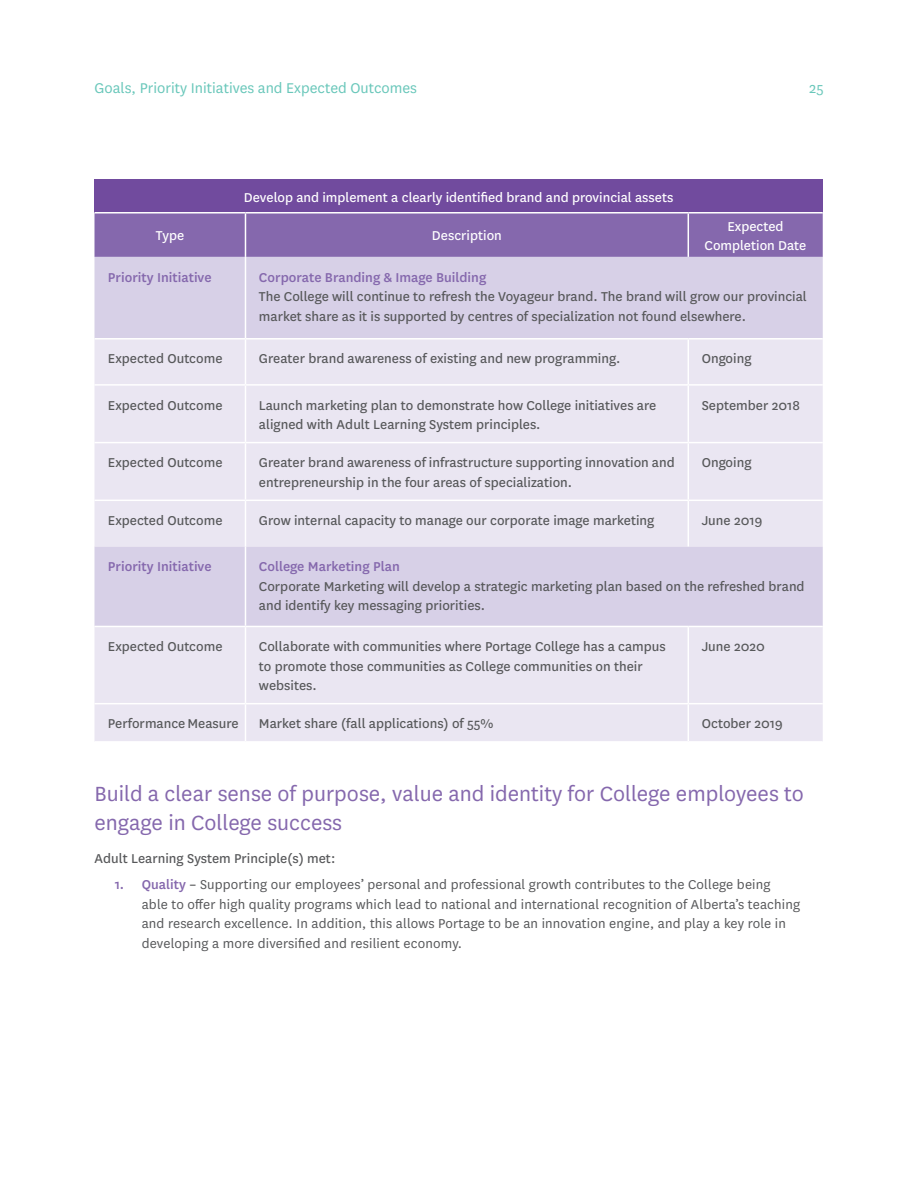
<style>
.page{position:relative;width:918px;height:1188px;background:#fff}
.page>*{position:absolute;margin:0;border:0;box-sizing:border-box;transform-origin:0 0}
.t1{font:24px/28.8px "National";color:#8568ad}
.t2{font:16.5px "National";color:#69c7ba}
.t3{font:15px/19.5px "National";color:#57585a}
.t4{font:15px/19.5px "National";letter-spacing:.01em;color:#57585a}
.t5{font:15px/19.5px "National";color:#fff;text-align:center}
.t6{font:500 15px "National";color:#8568ad}
.s1{font-weight:500;color:#8568ad}
.s2{font-weight:500}
</style>
<div class="page">
<div style="left:94px;top:179px;width:729px;height:34px;background:#714b9e"></div>
<div style="left:94px;top:214px;width:729px;height:43px;background:#8568ad"></div>
<div style="left:94px;top:257px;width:729px;height:81px;background:#d7d0e7"></div>
<svg style="left:94px;top:340px;width:729px;height:401px;background:#e6e1ef"></svg>
<hr style="left:245px;top:257px;width:1px;height:81px;background:#fff">
<hr style="left:245px;top:340px;width:1px;height:44px;background:#fff">
<hr style="left:688px;top:340px;width:1px;height:44px;background:#fff">
<hr style="left:94px;top:384px;width:151px;height:2px;background:#fff">
<hr style="left:245px;top:384px;width:443px;height:2px;background:#fff">
<hr style="left:245px;top:386px;width:1px;height:56px;background:#fff">
<hr style="left:688px;top:384px;width:135px;height:2px;background:#fff">
<hr style="left:688px;top:386px;width:1px;height:56px;background:#fff">
<hr style="left:94px;top:442px;width:151px;height:1px;background:#fff">
<hr style="left:245px;top:442px;width:443px;height:1px;background:#fff">
<hr style="left:245px;top:443px;width:1px;height:57px;background:#fff">
<hr style="left:688px;top:442px;width:135px;height:1px;background:#fff">
<hr style="left:688px;top:443px;width:1px;height:57px;background:#fff">
<hr style="left:94px;top:500px;width:151px;height:1px;background:#fff">
<hr style="left:245px;top:500px;width:443px;height:1px;background:#fff">
<hr style="left:245px;top:501px;width:1px;height:45px;background:#fff">
<hr style="left:688px;top:500px;width:135px;height:1px;background:#fff">
<hr style="left:688px;top:501px;width:1px;height:45px;background:#fff">
<hr style="left:245px;top:546px;width:1px;height:80px;background:#fff">
<hr style="left:94px;top:626px;width:151px;height:1px;background:#fff">
<hr style="left:245px;top:626px;width:443px;height:1px;background:#fff">
<hr style="left:245px;top:627px;width:1px;height:76px;background:#fff">
<hr style="left:688px;top:626px;width:135px;height:1px;background:#fff">
<hr style="left:688px;top:627px;width:1px;height:76px;background:#fff">
<hr style="left:94px;top:703px;width:151px;height:1px;background:#fff">
<hr style="left:245px;top:703px;width:443px;height:1px;background:#fff">
<hr style="left:245px;top:704px;width:1px;height:37px;background:#fff">
<hr style="left:688px;top:703px;width:135px;height:1px;background:#fff">
<hr style="left:688px;top:704px;width:1px;height:37px;background:#fff">
<hr style="left:245px;top:214px;width:1px;height:43px;background:#fff">
<hr style="left:688px;top:214px;width:1px;height:43px;background:#fff">
<hr style="left:94px;top:212px;width:151px;height:2px;background:#fff">
<hr style="left:245px;top:212px;width:443px;height:2px;background:#fff">
<hr style="left:688px;top:212px;width:135px;height:2px;background:#fff">
<p class="t2" style="left:94px;top:78px;width:324px">Goals, Priority Initiatives and Expected Outcomes</p>
<p class="t2" style="left:809px;top:78px;width:16px">25</p>
<p class="t5" style="left:244px;top:187px;width:431px">Develop and implement a clearly identified brand and provincial assets</p>
<p class="t5" style="left:156px;top:225px;width:30px">Type</p>
<p class="t5" style="left:432px;top:225px;width:71px">Description</p>
<p class="t5" style="left:705px;top:216px;width:103px">Expected<br>Completion Date</p>
<p class="t6" style="left:108px;top:267px;width:105px">Priority Initiative</p>
<p class="t6" style="left:259px;top:267px;width:229px">Corporate Branding &amp; Image Building</p>
<p class="t3" style="left:259px;top:286px;width:549px">The College will continue to refresh the Voyageur brand. The brand will grow our provincial market share as it is supported by centres of specialization not found elsewhere.</p>
<p class="t3" style="left:108px;top:348px;width:116px">Expected Outcome</p>
<p class="t3" style="left:259px;top:348px;width:363px">Greater brand awareness of existing and new programming.</p>
<p class="t3" style="left:702px;top:348px;width:51px">Ongoing</p>
<p class="t3" style="left:108px;top:394px;width:116px">Expected Outcome</p>
<p class="t3" style="left:259px;top:394px;width:399px">Launch marketing plan to demonstrate how College initiatives are aligned with Adult Learning System principles.</p>
<p class="t3" style="left:702px;top:394px;width:100px">September 2018</p>
<p class="t3" style="left:108px;top:452px;width:116px">Expected Outcome</p>
<p class="t3" style="left:259px;top:452px;width:417px">Greater brand awareness of infrastructure supporting innovation and entrepreneurship in the four areas of specialization.</p>
<p class="t3" style="left:702px;top:452px;width:51px">Ongoing</p>
<p class="t3" style="left:108px;top:510px;width:116px">Expected Outcome</p>
<p class="t3" style="left:259px;top:510px;width:397px">Grow internal capacity to manage our corporate image marketing</p>
<p class="t3" style="left:702px;top:510px;width:62px">June 2019</p>
<p class="t6" style="left:108px;top:556px;width:105px">Priority Initiative</p>
<p class="t6" style="left:259px;top:556px;width:142px">College Marketing Plan</p>
<p class="t3" style="left:259px;top:576px;width:547px">Corporate Marketing will develop a strategic marketing plan based on the refreshed brand and identify key messaging priorities.</p>
<p class="t3" style="left:108px;top:636px;width:116px">Expected Outcome</p>
<p class="t3" style="left:259px;top:636px;width:408px">Collaborate with communities where Portage College has a campus to promote those communities as College communities on their websites.</p>
<p class="t3" style="left:702px;top:636px;width:65px">June 2020</p>
<p class="t3" style="left:108px;top:713px;width:132px">Performance Measure</p>
<p class="t3" style="left:259px;top:713px;width:236px">Market share (fall applications) of 55%</p>
<p class="t3" style="left:702px;top:713px;width:83px">October 2019</p>
<h1 class="t1" style="left:94px;top:778px;width:711px">Build a clear sense of purpose, value and identity for College employees to engage in College success</h1>
<p class="t3" style="left:94px;top:848px;width:242px">Adult Learning System Principle(s) met:</p>
<p class="t4" style="left:142px;top:874px;width:660px;text-indent:-27px"><span class="s1">1. Quality</span> <span class="s2">–</span> Supporting our employees’ personal and professional growth contributes to the College being able to offer high quality programs which lead to national and international recognition of Alberta’s teaching and research excellence. In addition, this allows Portage to be an innovation engine, and play a key role in developing a more diversified and resilient economy.</p>
</div>
